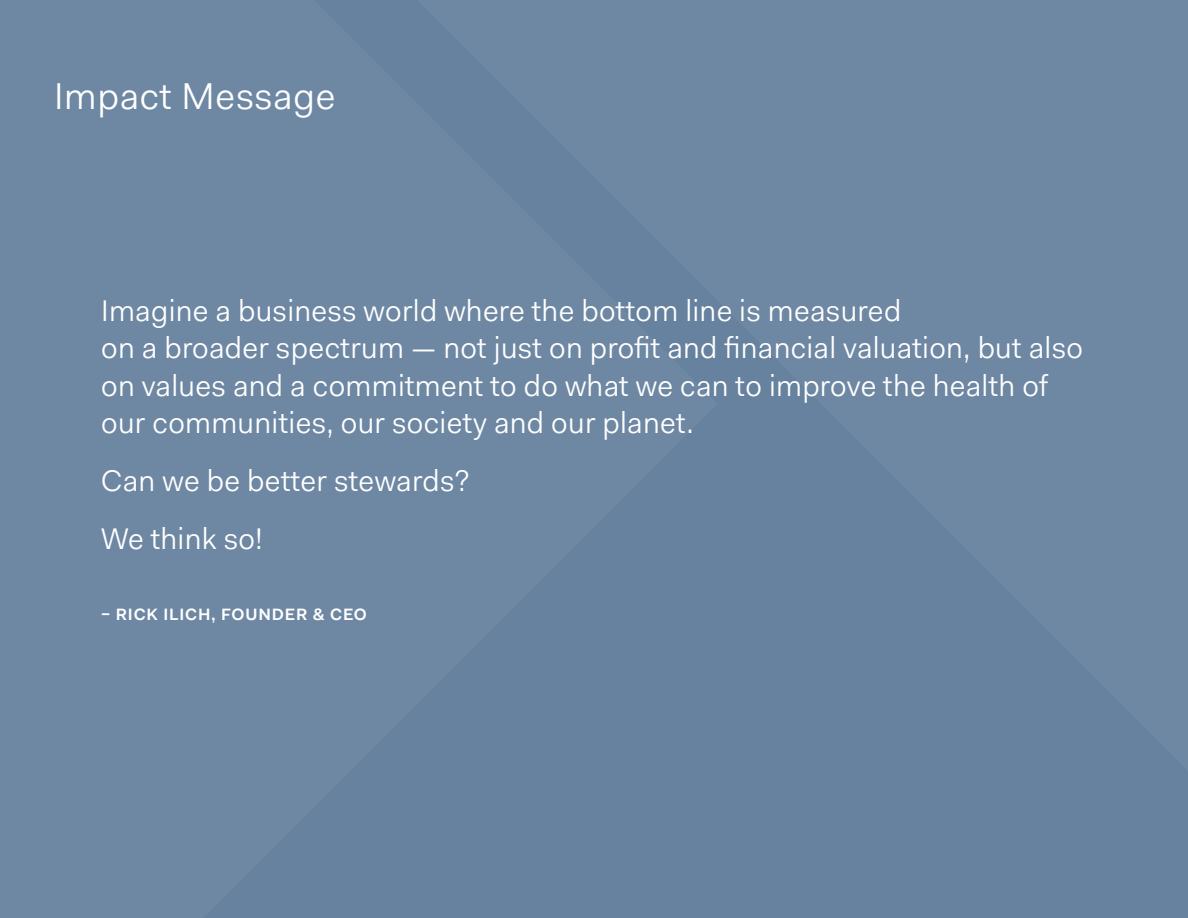
<style>
.page{position:relative;width:1188px;height:918px;background:#6e88a4}
.page>*{position:absolute;margin:0;border:0;box-sizing:border-box;transform-origin:0 0}
.t1{font:37.5px "Fakt Pro Blond";letter-spacing:.02em;color:#fff}
.t2{font:30px/37.5px "Fakt Pro Blond";letter-spacing:.01em;color:#fff}
.t3{font:600 16.5px "Fakt Pro";letter-spacing:.05em;color:#fff}
</style>
<div class="page">
<p class="t1" style="left:54px;top:71px;width:283px">Impact Message</p>
<p class="t2" style="left:101px;top:291px;width:983px">Imagine a business world where the bottom line is measured<br>on a broader spectrum — not just on profit and financial valuation, but also on values and a commitment to do what we can to improve the health of our communities, our society and our planet.</p>
<p class="t2" style="left:101px;top:451px;width:370px;line-height:57.8px">Can we be better stewards?<br>We think so!</p>
<p class="t3" style="left:101px;top:603px;width:267px">– RICK ILICH, FOUNDER &amp; CEO</p>
</div>
